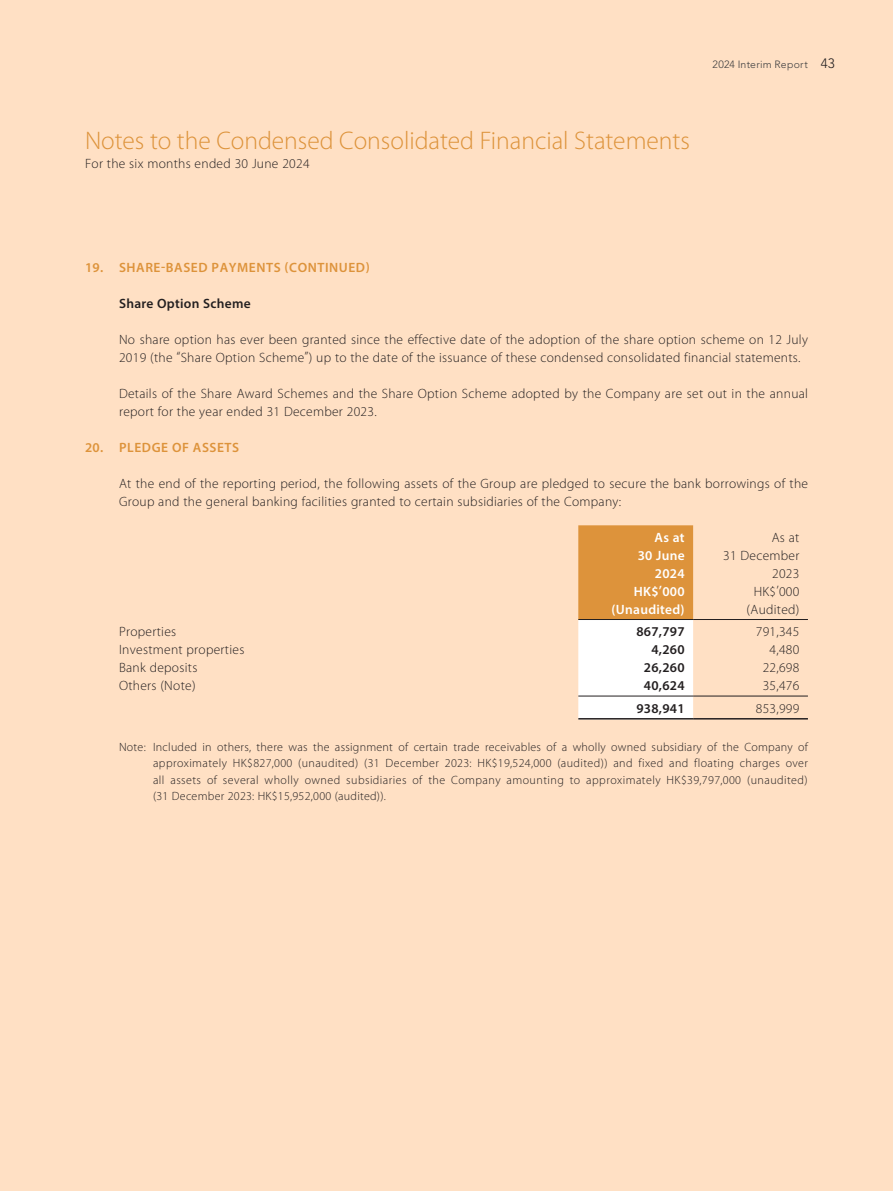
<style>
.page{position:relative;width:893px;height:1191px;background:#ffe0c4}
.page>*{position:absolute;margin:0;border:0;box-sizing:border-box;transform-origin:0 0}
.t1{font:300 25.5px "Myriad Pro";color:#dd933b}
.t2{font:300 13.5px/18px "Myriad Pro";letter-spacing:.02em;color:#231f20}
.t3{font:600 13.5px "Myriad Pro";letter-spacing:.04em;color:#dd933b}
.t4{font:600 13.5px "Myriad Pro";letter-spacing:.02em;color:#231f20}
.t5{font:600 13.5px "Myriad Pro";letter-spacing:.02em;color:#fff}
.t6{font:300 12px/16.5px "Myriad Pro";letter-spacing:.02em;color:#231f20;text-align:justify}
.t7{font:300 10.5px "Avenir LT Std";letter-spacing:.025em;color:#3e3e3f}
.s1{font-size:13.5px;color:#231f20}
</style>
<div class="page">
<svg style="left:578px;top:525px;width:115px;height:193px;background:#edc99e"></svg>
<hr style="left:578px;top:619px;width:115px;height:1px;background:#231f20">
<hr style="left:693px;top:619px;width:115px;height:1px;background:#231f20">
<hr style="left:578px;top:695px;width:115px;height:1px;background:#231f20">
<hr style="left:693px;top:695px;width:115px;height:1px;background:#231f20">
<hr style="left:578px;top:718px;width:115px;height:1px;background:#231f20">
<hr style="left:693px;top:718px;width:115px;height:1px;background:#231f20">
<p class="t7" style="left:712px;top:58px;width:124px">2024 Interim Report <span class="s1">43</span></p>
<h1 class="t1" style="left:85px;top:125px;width:606px">Notes to the Condensed Consolidated Financial Statements</h1>
<p class="t2" style="left:85px;top:155px;width:226px">For the six months ended 30 June 2024</p>
<p class="t3" style="left:85px;top:258px;width:286px">19. SHARE-BASED PAYMENTS (CONTINUED)</p>
<p class="t4" style="left:119px;top:294px;width:133px">Share Option Scheme</p>
<p class="t2" style="left:119px;top:330px;width:690px">No share option has ever been granted since the effective date of the adoption of the share option scheme on 12 July<br>2019 (the “Share Option Scheme”) up to the date of the issuance of these condensed consolidated financial statements.</p>
<p class="t2" style="left:119px;top:384px;width:690px">Details of the Share Award Schemes and the Share Option Scheme adopted by the Company are set out in the annual report for the year ended 31 December 2023.</p>
<p class="t3" style="left:85px;top:438px;width:156px">20. PLEDGE OF ASSETS</p>
<p class="t2" style="left:119px;top:474px;width:690px">At the end of the reporting period, the following assets of the Group are pledged to secure the bank borrowings of the<br>Group and the general banking facilities granted to certain subsidiaries of the Company:</p>
<p class="t5" style="left:655px;top:528px;width:32px">As at</p>
<p class="t2" style="left:772px;top:528px;width:29px">As at</p>
<p class="t5" style="left:638px;top:546px;width:48px">30 June</p>
<p class="t2" style="left:723px;top:546px;width:78px">31 December</p>
<p class="t5" style="left:655px;top:564px;width:31px">2024</p>
<p class="t2" style="left:772px;top:564px;width:29px">2023</p>
<p class="t5" style="left:634px;top:582px;width:52px">HK$’000</p>
<p class="t2" style="left:754px;top:582px;width:47px">HK$’000</p>
<p class="t5" style="left:612px;top:600px;width:75px">(Unaudited)</p>
<p class="t2" style="left:747px;top:600px;width:54px">(Audited)</p>
<p class="t2" style="left:119px;top:622px;width:59px">Properties</p>
<p class="t4" style="left:636px;top:623px;width:50px">867,797</p>
<p class="t2" style="left:756px;top:622px;width:45px">791,345</p>
<p class="t2" style="left:119px;top:640px;width:127px">Investment properties</p>
<p class="t4" style="left:651px;top:641px;width:35px">4,260</p>
<p class="t2" style="left:769px;top:640px;width:31px">4,480</p>
<p class="t2" style="left:119px;top:658px;width:80px">Bank deposits</p>
<p class="t4" style="left:644px;top:659px;width:42px">26,260</p>
<p class="t2" style="left:763px;top:658px;width:38px">22,698</p>
<p class="t2" style="left:119px;top:676px;width:78px">Others (Note)</p>
<p class="t4" style="left:644px;top:677px;width:42px">40,624</p>
<p class="t2" style="left:763px;top:676px;width:38px">35,476</p>
<p class="t4" style="left:636px;top:699px;width:50px">938,941</p>
<p class="t2" style="left:756px;top:699px;width:45px">853,999</p>
<p class="t6" style="left:153px;top:738px;width:656px;text-indent:-34px">Note: Included in others, there was the assignment of certain trade receivables of a wholly owned subsidiary of the Company of approximately HK$827,000 (unaudited) (31 December 2023: HK$19,524,000 (audited)) and fixed and floating charges over all assets of several wholly owned subsidiaries of the Company amounting to approximately HK$39,797,000 (unaudited) (31 December 2023: HK$15,952,000 (audited)).</p>
</div>
